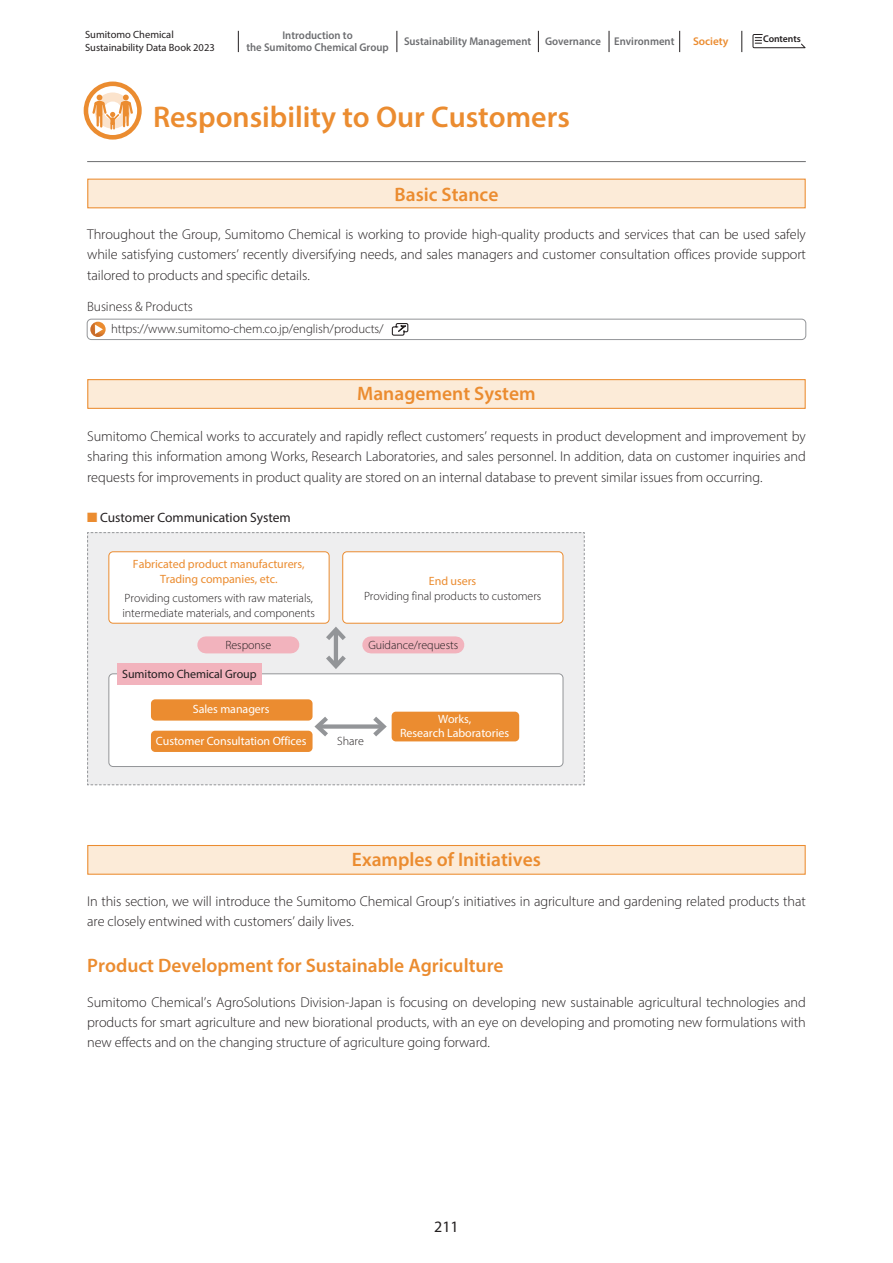
<style>
.page{position:relative;width:893px;height:1263px;background:#fff}
.page>*{position:absolute;margin:0;border:0;box-sizing:border-box;transform-origin:0 0}
.大タイトルen{font:600 30px "Myriad Pro";color:#eb8c30}
.大見出しen{font:600 19.5px "Myriad Pro";color:#eb8c30}
.t1{font:15.9px "Myriad Pro";color:#231f20}
.本文en{font:300 14.25px/20.2px "Myriad Pro";letter-spacing:-.005em;color:#231f20;text-align:justify}
.チャートタイトルen{font:13.5px "Myriad Pro";letter-spacing:-.005em;color:#231f20}
.表組_R_en{font:300 13.5px "Myriad Pro";letter-spacing:-.005em;color:#231f20}
.リンクURL{font:300 12.75px "Myriad Pro";letter-spacing:-.005em;color:#231f20}
.表組_L_en{font:300 12px/15px "Myriad Pro";letter-spacing:-.005em;color:#231f20}
.表組_R_en-2{font:12px/13.5px "Myriad Pro";letter-spacing:-.005em;color:#fff;text-align:center}
.表組_R_en-3{font:12px/15px "Myriad Pro";letter-spacing:-.005em;color:#eb8c30;text-align:center}
.表組_R_en-4{font:12px "Myriad Pro";letter-spacing:-.005em;color:#231f20}
.t2{font:600 11.25px/12.8px "Myriad Pro";color:#6c6d70;text-align:center;scale:.95 1}
.t3{font:600 11.25px "Myriad Pro";color:#eb8c30}
.t4{font:10.5px/12.8px "Myriad Pro";color:#231f20}
.t5{font:600 9.75px "Myriad Pro";letter-spacing:-.01em;color:#231f20}
.s1{color:#eb8c30}
</style>
<div class="page">
<svg style="left:87px;top:532px;width:498px;height:253px"></svg>
<div style="left:206px;top:636px;width:85px;height:17px;background:#f2b3bd"></div>
<div style="left:117px;top:664px;width:145px;height:21px;background:#f2b3bd"></div>
<div style="left:371px;top:636px;width:85px;height:17px;background:#f2b3bd"></div>
<div style="left:151px;top:731px;width:162px;height:21px;background:#eb8c30;border-radius:4px"></div>
<div style="left:151px;top:699px;width:162px;height:22px;background:#eb8c30;border-radius:4px"></div>
<div style="left:392px;top:712px;width:127px;height:29px;background:#eb8c30;border-radius:4px"></div>
<div style="left:109px;top:552px;width:220px;height:71px;background:#fff;border-radius:4px"></div>
<div style="left:108px;top:551px;width:222px;height:73px;border:1px solid #eb8c30;border-radius:4px"></div>
<div style="left:343px;top:552px;width:220px;height:71px;background:#fff;border-radius:4px"></div>
<div style="left:342px;top:551px;width:221px;height:73px;border:1px solid #eb8c30;border-radius:4px"></div>
<div style="left:88px;top:179px;width:717px;height:29px;background:#fcebd8"></div>
<div style="left:87px;top:179px;width:719px;height:29px;border:1px solid #eb8c30"></div>
<div style="left:88px;top:380px;width:717px;height:28px;background:#fcebd8"></div>
<div style="left:87px;top:379px;width:719px;height:30px;border:1px solid #eb8c30"></div>
<svg style="left:90px;top:322px;width:16px;height:15px"></svg>
<svg style="left:95px;top:325px;width:8px;height:9px"></svg>
<svg style="left:391px;top:323px;width:18px;height:13px"></svg>
<div style="left:87px;top:319px;width:719px;height:21px;border:1px solid #939598;border-radius:4px"></div>
<div style="left:88px;top:845px;width:717px;height:29px;background:#fcebd8"></div>
<div style="left:87px;top:845px;width:719px;height:30px;border:1px solid #eb8c30"></div>
<hr style="left:87px;top:161px;width:719px;height:1px;background:#6c6d70">
<svg style="left:84px;top:82px;width:58px;height:58px"></svg>
<div style="left:88px;top:86px;width:49px;height:49px;background:#fff;border-radius:50%"></div>
<svg style="left:95px;top:92px;width:36px;height:37px"></svg>
<svg style="left:92px;top:95px;width:41px;height:35px"></svg>
<svg style="left:397px;top:31px;width:1px;height:21px"></svg>
<svg style="left:238px;top:31px;width:1px;height:21px"></svg>
<svg style="left:538px;top:31px;width:1px;height:21px"></svg>
<svg style="left:679px;top:31px;width:1px;height:21px"></svg>
<svg style="left:609px;top:31px;width:1px;height:21px"></svg>
<svg style="left:742px;top:31px;width:1px;height:21px"></svg>
<svg style="left:752px;top:34px;width:54px;height:15px"></svg>
<p class="t2" style="left:246px;top:28px;width:151px">Introduction to<br>the Sumitomo Chemical Group</p>
<p class="t5" style="left:763px;top:33px;width:39px">Contents</p>
<p class="t4" style="left:85px;top:28px;width:131px">Sumitomo Chemical<br>Sustainability Data Book 2023</p>
<p class="t2" style="left:404px;top:35px;width:286px">Sustainability Management Governance Environment</p>
<p class="t3" style="left:693px;top:34px;width:37px">Society</p>
<p class="大タイトルen" style="left:153px;top:98px;width:418px">Responsibility to Our Customers</p>
<p class="大見出しen" style="left:395px;top:182px;width:105px">Basic Stance</p>
<p class="本文en" style="left:87px;top:224px;width:720px">Throughout the Group, Sumitomo Chemical is working to provide high-quality products and services that can be used safely while satisfying customers’ recently diversifying needs, and sales managers and customer consultation offices provide support tailored to products and specific details.</p>
<p class="表組_R_en" style="left:87px;top:298px;width:107px">Business &amp; Products</p>
<p class="リンクURL" style="left:111px;top:321px;width:274px">https://www.sumitomo-chem.co.jp/english/products/</p>
<p class="大見出しen" style="left:357px;top:381px;width:180px">Management System</p>
<p class="本文en" style="left:87px;top:426px;width:720px">Sumitomo Chemical works to accurately and rapidly reflect customers’ requests in product development and improvement by sharing this information among Works, Research Laboratories, and sales personnel. In addition, data on customer inquiries and requests for improvements in product quality are stored on an internal database to prevent similar issues from occurring.</p>
<p class="チャートタイトルen" style="left:87px;top:509px;width:205px"><span class="s1">■</span> Customer Communication System</p>
<p class="表組_R_en-3" style="left:133px;top:556px;width:173px">Fabricated product manufacturers,<br>Trading companies, etc.</p>
<p class="表組_L_en" style="left:122px;top:590px;width:194px">Providing customers with raw materials, intermediate materials, and components</p>
<p class="表組_L_en" style="left:225px;top:637px;width:47px">Response</p>
<p class="表組_R_en-4" style="left:122px;top:666px;width:136px">Sumitomo Chemical Group</p>
<p class="表組_R_en-2" style="left:193px;top:702px;width:78px">Sales managers</p>
<p class="表組_R_en-2" style="left:156px;top:734px;width:152px">Customer Consultation Offices</p>
<p class="表組_R_en-3" style="left:429px;top:573px;width:49px">End users</p>
<p class="表組_L_en" style="left:364px;top:588px;width:179px">Providing final products to customers</p>
<p class="表組_L_en" style="left:368px;top:637px;width:91px">Guidance/requests</p>
<p class="表組_L_en" style="left:337px;top:733px;width:28px">Share</p>
<p class="表組_R_en-2" style="left:400px;top:712px;width:110px">Works,<br>Research Laboratories</p>
<p class="大見出しen" style="left:352px;top:847px;width:190px">Examples of Initiatives</p>
<p class="本文en" style="left:87px;top:891px;width:720px">In this section, we will introduce the Sumitomo Chemical Group’s initiatives in agriculture and gardening related products that are closely entwined with customers’ daily lives.</p>
<p class="大見出しen" style="left:87px;top:953px;width:418px">Product Development for Sustainable Agriculture</p>
<p class="本文en" style="left:87px;top:992px;width:720px">Sumitomo Chemical’s AgroSolutions Division-Japan is focusing on developing new sustainable agricultural technologies and products for smart agriculture and new biorational products, with an eye on developing and promoting new formulations with new effects and on the changing structure of agriculture going forward.</p>
<p class="t1" style="left:434px;top:1216px;width:26px">211</p>
</div>
